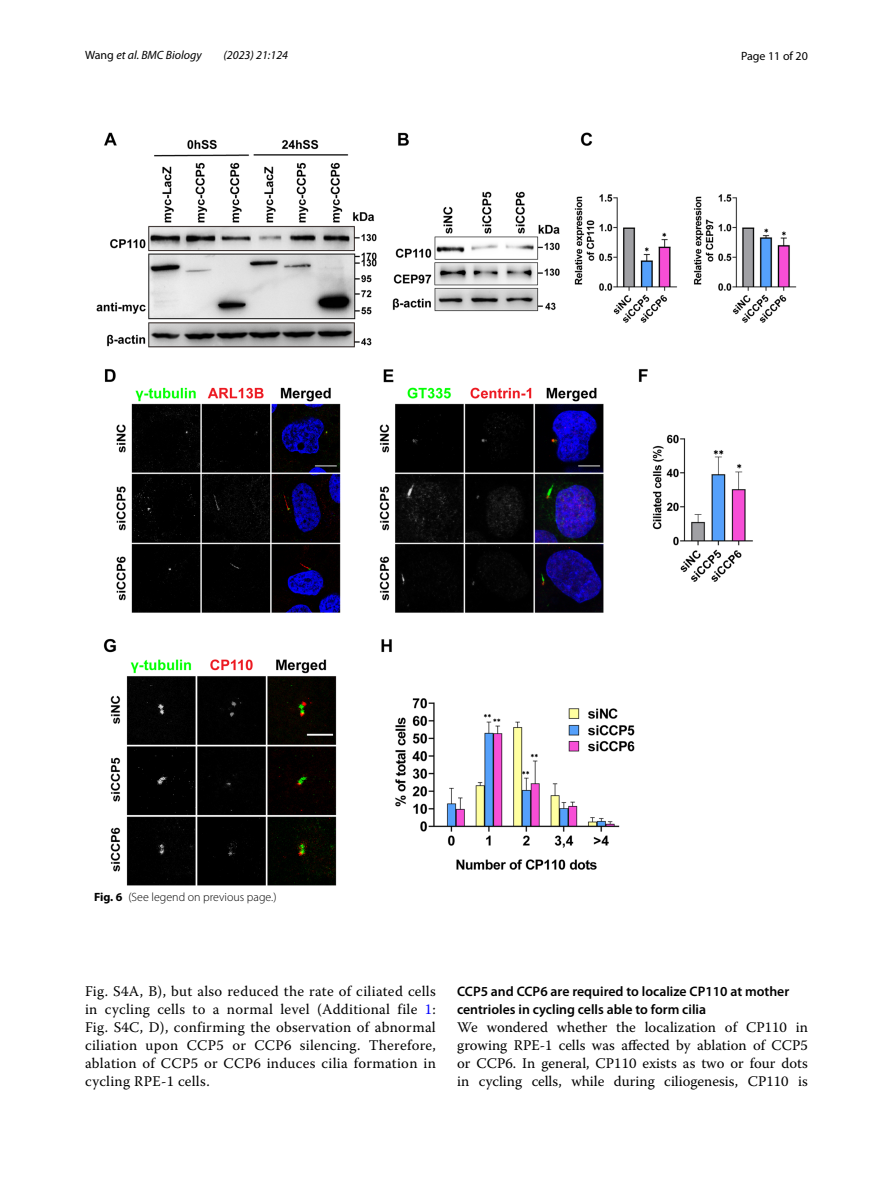
<style>
.page{position:relative;width:893px;height:1187px;background:#fff}
.page>*{position:absolute;margin:0;border:0;box-sizing:border-box;transform-origin:0 0}
.t1{font:14.7px/18px "Warnock Pro";letter-spacing:.01em;color:#000;text-align:justify}
.t2{font:600 13.8px/18px "Myriad Pro";color:#000}
.t3{font:italic 12px "Myriad Pro";color:#000}
.t4{font:300 12px "Myriad Pro";color:#000}
.t5{font:12px "Myriad Pro";color:#000}
.s1{font-style:normal}
.s2{font-weight:700}
.s3{color:#00f}
</style>
<div class="page">
<img style="left:96px;top:133px;width:701px;height:752px">
<p class="t3" style="left:85px;top:48px;width:118px"><span class="s1">Wang</span> et al. BMC Biology</p>
<p class="t3" style="left:224px;top:48px;width:66px">(2023) 21:124</p>
<p class="t5" style="left:741px;top:48px;width:68px">Page 11 of 20</p>
<p class="t4" style="left:94px;top:890px;width:184px"><span class="s2">Fig. 6</span> (See legend on previous page.)</p>
<p class="t1" style="left:85px;top:982px;width:352px">Fig. S4A, B), but also reduced the rate of ciliated cells in cycling cells to a normal level (Additional file <span class="s3">1</span>:<br>Fig. S4C, D), confirming the observation of abnormal ciliation upon CCP5 or CCP6 silencing. Therefore, ablation of CCP5 or CCP6 induces cilia formation in cycling RPE-1 cells.</p>
<p class="t2" style="left:457px;top:981px;width:334px">CCP5 and CCP6 are required to localize CP110 at mother centrioles in cycling cells able to form cilia</p>
<p class="t1" style="left:457px;top:1017px;width:352px">We wondered whether the localization of CP110 in growing RPE-1 cells was affected by ablation of CCP5 or CCP6. In general, CP110 exists as two or four dots in cycling cells, while during ciliogenesis, CP110 is</p>
</div>
